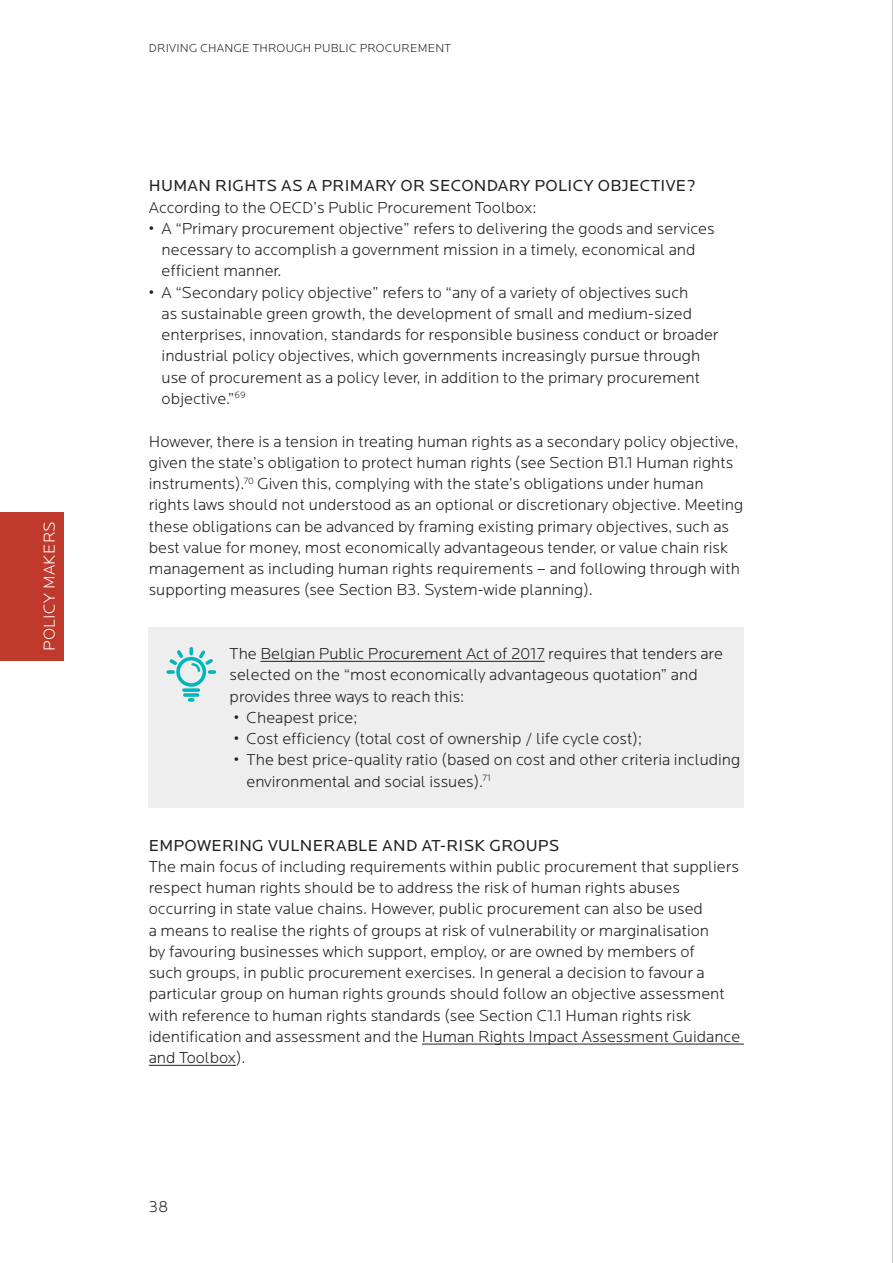
<style>
.page{position:relative;width:893px;height:1263px;background:#fff}
.page>*{position:absolute;margin:0;border:0;box-sizing:border-box;transform-origin:0 0}
.Brød_m_luft{font:300 16.5px/21.3px "Locator";color:#231f20}
.Boksbrød{font:300 16.5px/21.3px "Locator";color:#231f20}
.MR_4{font:16.5px "Locator";letter-spacing:.02em;color:#231f20}
.t1{font:300 16.5px "Locator";letter-spacing:.02em;color:#fff}
.t2{font:300 12px "Locator";letter-spacing:.02em;color:#231f20}
</style>
<div class="page">
<hr style="left:892px;top:0;width:1px;height:1263px;background:#8a8c8f">
<div style="left:0;top:512px;width:64px;height:149px;background:#bf392d"></div>
<div style="left:149px;top:627px;width:595px;height:181px;background:#eeeeef"></div>
<div style="left:176px;top:657px;width:30px;height:30px;border:4px solid #00b6bc;border-radius:50%"></div>
<svg style="left:184px;top:688px;width:14px;height:4px"></svg>
<svg style="left:185px;top:693px;width:13px;height:4px"></svg>
<svg style="left:190px;top:698px;width:3px;height:4px"></svg>
<svg style="left:166px;top:647px;width:50px;height:27px"></svg>
<hr style="left:260px;top:661px;width:285px;height:1px;background:#231f20">
<hr style="left:422px;top:1044px;width:322px;height:1px;background:#231f20">
<hr style="left:149px;top:1065px;width:87px;height:1px;background:#231f20">
<p class="t1" style="left:41px;top:651px;width:131px;rotate:-90deg">POLICY MAKERS</p>
<p class="t2" style="left:149px;top:41px;width:304px">DRIVING CHANGE THROUGH PUBLIC PROCUREMENT</p>
<h5 class="MR_4" style="left:149px;top:177px;width:548px">HUMAN RIGHTS AS A PRIMARY OR SECONDARY POLICY OBJECTIVE?</h5>
<p class="Brød_m_luft" style="left:149px;top:197px;width:389px">According to the OECD’s Public Procurement Toolbox:</p>
<p class="Brød_m_luft" style="left:162px;top:218px;width:554px;text-indent:-13px">• A “Primary procurement objective” refers to delivering the goods and services necessary to accomplish a government mission in a timely, economical and efficient manner.</p>
<p class="Brød_m_luft" style="left:162px;top:282px;width:558px;text-indent:-13px">• A “Secondary policy objective” refers to “any of a variety of objectives such<br>as sustainable green growth, the development of small and medium-sized enterprises, innovation, standards for responsible business conduct or broader industrial policy objectives, which governments increasingly pursue through use of procurement as a policy lever, in addition to the primary procurement objective.”<sup>69</sup></p>
<p class="Brød_m_luft" style="left:149px;top:431px;width:596px">However, there is a tension in treating human rights as a secondary policy objective, given the state’s obligation to protect human rights (see Section B1.1 Human rights instruments).<sup>70</sup> Given this, complying with the state’s obligations under human rights laws should not understood as an optional or discretionary objective. Meeting these obligations can be advanced by framing existing primary objectives, such as best value for money, most economically advantageous tender, or value chain risk management as including human rights requirements – and following through with supporting measures (see Section B3. System-wide planning).</p>
<p class="Boksbrød" style="left:230px;top:643px;width:495px">The Belgian Public Procurement Act of 2017 requires that tenders are selected on the “most economically advantageous quotation” and provides three ways to reach this:</p>
<p class="Brød_m_luft" style="left:234px;top:707px;width:125px">• Cheapest price;</p>
<p class="Brød_m_luft" style="left:234px;top:729px;width:410px">• Cost efficiency (total cost of ownership / life cycle cost);</p>
<p class="Brød_m_luft" style="left:247px;top:750px;width:495px;text-indent:-13px">• The best price-quality ratio (based on cost and other criteria including environmental and social issues).<sup>71</sup></p>
<h5 class="MR_4" style="left:149px;top:836px;width:412px">EMPOWERING VULNERABLE AND AT-RISK GROUPS</h5>
<p class="Brød_m_luft" style="left:149px;top:856px;width:593px">The main focus of including requirements within public procurement that suppliers respect human rights should be to address the risk of human rights abuses occurring in state value chains. However, public procurement can also be used<br>a means to realise the rights of groups at risk of vulnerability or marginalisation<br>by favouring businesses which support, employ, or are owned by members of<br>such groups, in public procurement exercises. In general a decision to favour a particular group on human rights grounds should follow an objective assessment with reference to human rights standards (see Section C1.1 Human rights risk identification and assessment and the Human Rights Impact Assessment Guidance and Toolbox).</p>
<p class="Brød_m_luft" style="left:149px;top:1196px;width:21px">38</p>
</div>
